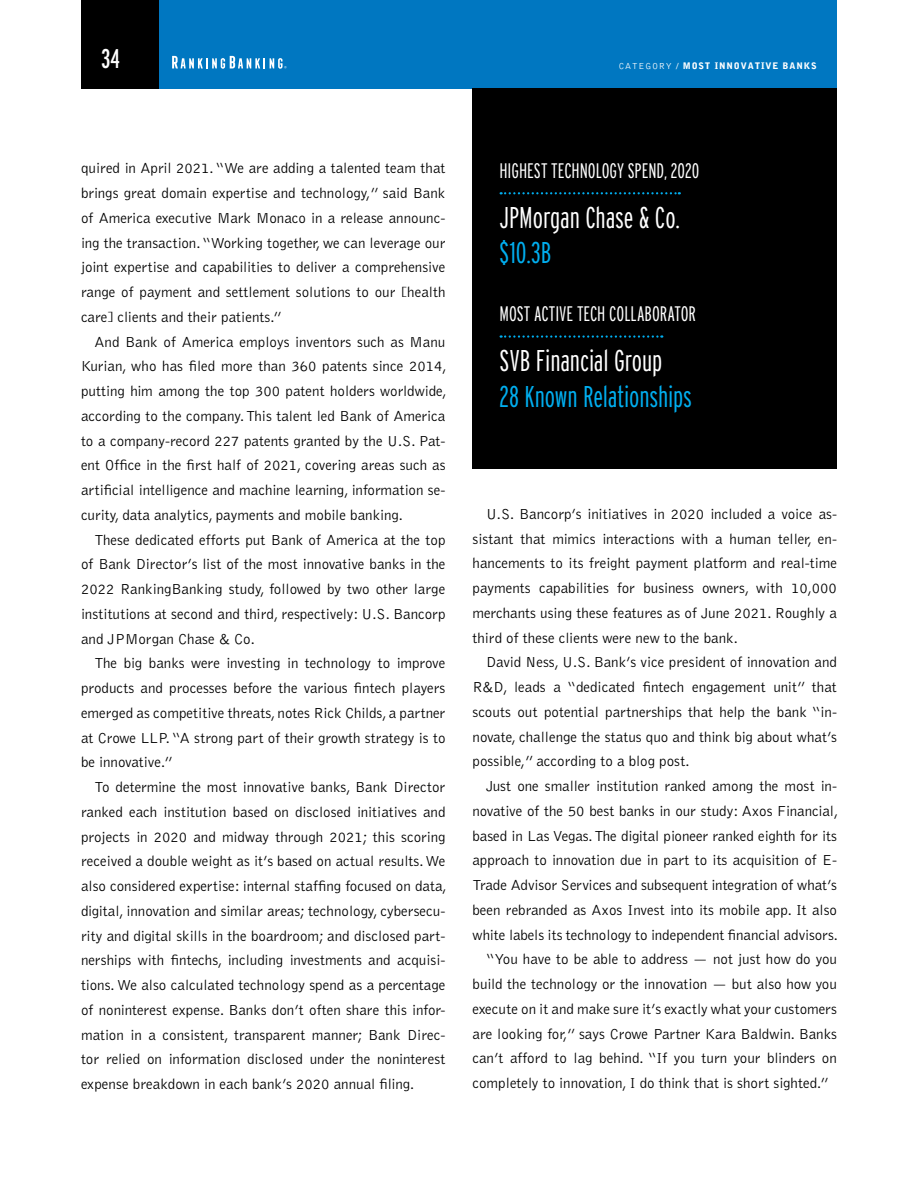
<style>
.page{position:relative;width:918px;height:1188px;background:#fff}
.page>*{position:absolute;margin:0;border:0;box-sizing:border-box;transform-origin:0 0}
.t1{font:300 extra-condensed 30px "Interstate";letter-spacing:-.005em;color:#fff}
.t2{font:300 extra-condensed 30px "Interstate";letter-spacing:-.005em;color:#00aeef}
.t3{font:extra-condensed 27px "Interstate";color:#fff}
.t4{font:300 extra-condensed 21px "Interstate";color:#fff}
.t5{font:300 15px/24.8px "Bell Gothic";color:#000;text-align:justify}
.Question{font:900 9px "Bell Gothic";letter-spacing:.1em;color:#fff}
.s1{font-weight:300}
</style>
<div class="page">
<div style="left:81px;top:0;width:756px;height:89px;background:#0077c1"></div>
<div style="left:81px;top:0;width:77px;height:89px;background:#000"></div>
<svg style="left:172px;top:56px;width:115px;height:13px"></svg>
<div style="left:472px;top:89px;width:365px;height:380px;background:#000"></div>
<svg style="left:501px;top:192px;width:179px;height:2px"></svg>
<svg style="left:501px;top:335px;width:161px;height:3px"></svg>
<h2 class="t3" style="left:101px;top:43px;width:20px">34</h2>
<p class="Question" style="left:619px;top:60px;width:199px"><span class="s1">CATEGORY /</span> MOST INNOVATIVE BANKS</p>
<p class="t5" style="left:81px;top:156px;width:366px">quired in April 2021. “We are adding a talented team that brings great domain expertise and technology,” said Bank of America executive Mark Monaco in a release announc&shy;ing the transaction. “Working together, we can leverage our joint expertise and capabilities to deliver a comprehensive range of payment and settlement solutions to our [health care] clients and their patients.”</p>
<p class="t5" style="left:81px;top:330px;width:367px;text-indent:14px">And Bank of America employs inventors such as Manu Kurian, who has filed more than 360 patents since 2014, putting him among the top 300 patent holders worldwide, according to the company. This talent led Bank of America to a company-record 227 patents granted by the U.S. Pat&shy;ent Office in the first half of 2021, covering areas such as artificial intelligence and machine learning, information se&shy;curity, data analytics, payments and mobile banking.</p>
<p class="t5" style="left:81px;top:528px;width:366px;text-indent:14px">These dedicated efforts put Bank of America at the top of Bank Director’s list of the most innovative banks in the 2022 RankingBanking study, followed by two other large institutions at second and third, respectively: U.S. Bancorp and JPMorgan Chase &amp; Co.</p>
<p class="t5" style="left:81px;top:651px;width:366px;text-indent:14px">The big banks were investing in technology to improve products and processes before the various fintech players emerged as competitive threats, notes Rick Childs, a partner at Crowe LLP. “A strong part of their growth strategy is to be innovative.”</p>
<p class="t5" style="left:81px;top:775px;width:367px;text-indent:14px">To determine the most innovative banks, Bank Director ranked each institution based on disclosed initiatives and projects in 2020 and midway through 2021; this scoring received a double weight as it’s based on actual results. We also considered expertise: internal staffing focused on data, digital, innovation and similar areas; technology, cybersecu&shy;rity and digital skills in the boardroom; and disclosed part&shy;nerships with fintechs, including investments and acquisi&shy;tions. We also calculated technology spend as a percentage of noninterest expense. Banks don’t often share this infor&shy;mation in a consistent, transparent manner; Bank Direc&shy;tor relied on information disclosed under the noninterest expense breakdown in each bank’s 2020 annual filing.</p>
<p class="t4" style="left:500px;top:159px;width:201px">HIGHEST TECHNOLOGY SPEND, 2020</p>
<p class="t1" style="left:500px;top:201px;width:182px">JPMorgan Chase &amp; Co.</p>
<p class="t2" style="left:500px;top:236px;width:54px">$10.3B</p>
<p class="t4" style="left:500px;top:302px;width:198px">MOST ACTIVE TECH COLLABORATOR</p>
<p class="t1" style="left:500px;top:344px;width:164px">SVB Financial Group</p>
<p class="t2" style="left:500px;top:379px;width:194px">28 Known Relationships</p>
<p class="t5" style="left:472px;top:502px;width:366px;text-indent:14px">U.S. Bancorp’s initiatives in 2020 included a voice as&shy;sistant that mimics interactions with a human teller, en&shy;hancements to its freight payment platform and real-time payments capabilities for business owners, with 10,000 merchants using these features as of June 2021. Roughly a third of these clients were new to the bank.</p>
<p class="t5" style="left:472px;top:650px;width:366px;text-indent:14px">David Ness, U.S. Bank’s vice president of innovation and R&amp;D, leads a “dedicated fintech engagement unit” that scouts out potential partnerships that help the bank “in&shy;novate, challenge the status quo and think big about what’s possible,” according to a blog post.</p>
<p class="t5" style="left:472px;top:774px;width:367px;text-indent:14px">Just one smaller institution ranked among the most in&shy;novative of the 50 best banks in our study: Axos Financial, based in Las Vegas. The digital pioneer ranked eighth for its approach to innovation due in part to its acquisition of E-Trade Advisor Services and subsequent integration of what’s been rebranded as Axos Invest into its mobile app. It also white labels its technology to independent financial advisors.</p>
<p class="t5" style="left:472px;top:947px;width:366px;text-indent:14px">“You have to be able to address — not just how do you build the technology or the innovation — but also how you execute on it and make sure it’s exactly what your customers are looking for,” says Crowe Partner Kara Baldwin. Banks can’t afford to lag behind. “If you turn your blinders on completely to innovation, I do think that is short sighted.”</p>
</div>
